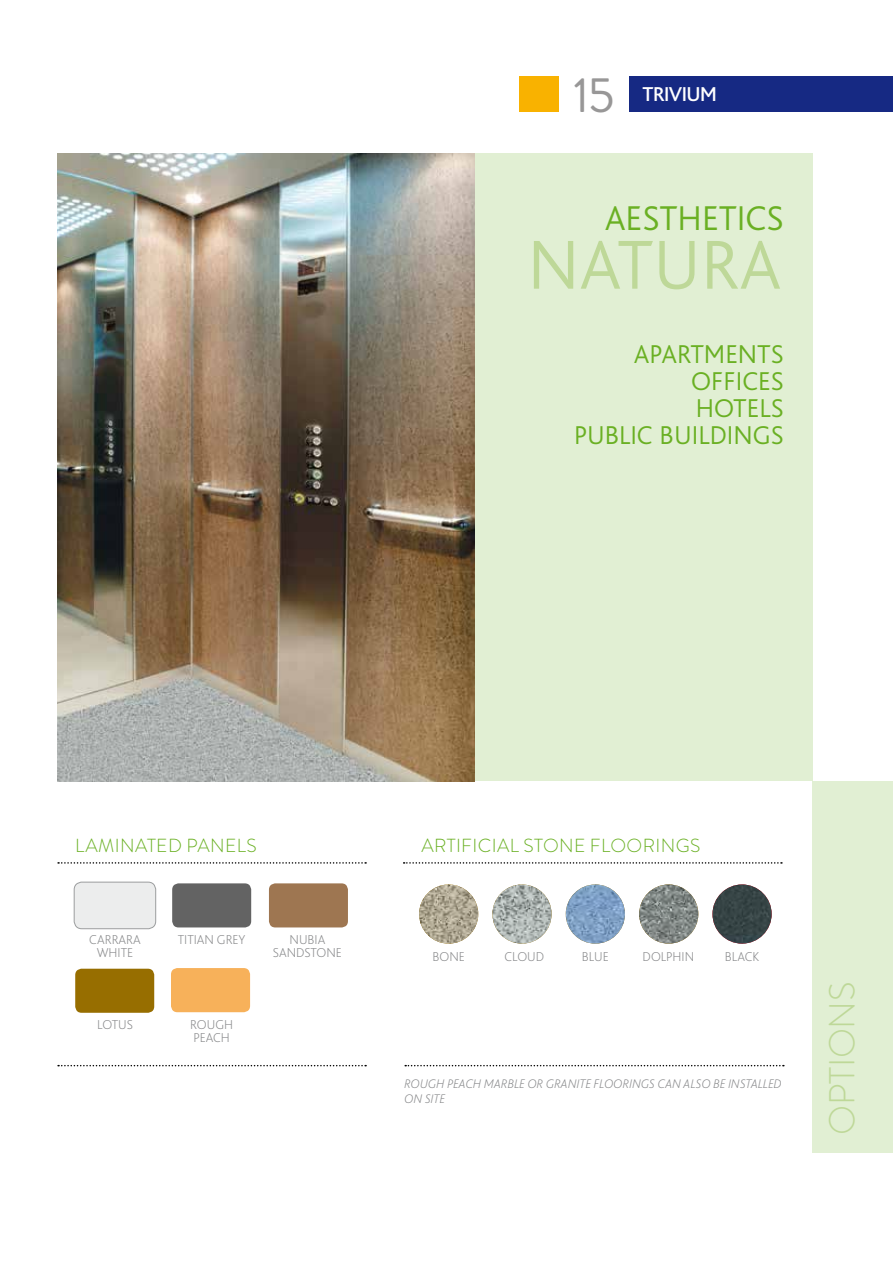
<style>
.page{position:relative;width:893px;height:1263px;background:#fff}
.page>*{position:absolute;margin:0;border:0;box-sizing:border-box;transform-origin:0 0}
.t1{font:300 72.3px "Bliss";color:#bed898}
.t2{font:49.5px "Brandon Grotesque";color:#989797}
.t3{font:300 36px "Bliss";color:#6ab023}
.t4{font:300 36px "Brandon Grotesque";letter-spacing:-.01em;color:#bed898}
.t5{font:300 27px/27px "Bliss";color:#6ab023;text-align:right}
.t6{font:500 21px "Bliss";letter-spacing:-.025em;color:#fff}
.t7{font:300 18.9px "Brandon Grotesque";letter-spacing:.02em;color:#6ab023}
.t8{font:200 13.5px/13.5px "Bliss";color:#87888a;text-align:center}
.t9{font:italic 200 13.05px/15.6px "Bliss";letter-spacing:.01em;color:#87888a}
</style>
<div class="page">
<div style="left:519px;top:77px;width:40px;height:35px;background:#f9b200"></div>
<div style="left:629px;top:77px;width:264px;height:35px;background:#162983"></div>
<img style="left:419px;top:884px;width:59px;height:60px;border-radius:30px">
<img style="left:712px;top:884px;width:60px;height:60px;border-radius:30px">
<img style="left:492px;top:884px;width:60px;height:60px;border-radius:30px">
<img style="left:639px;top:884px;width:59px;height:60px;border-radius:30px">
<img style="left:566px;top:884px;width:59px;height:60px;border-radius:30px">
<div style="left:812px;top:781px;width:81px;height:371px;background:#e1efd3"></div>
<img style="left:57px;top:153px;width:418px;height:629px">
<div style="left:475px;top:153px;width:337px;height:628px;background:#e1efd3"></div>
<div style="left:74px;top:882px;width:82px;height:47px;background:#eceded;border-radius:8px"></div>
<div style="left:74px;top:882px;width:82px;height:47px;border:1px solid #9c9e9f;border-radius:8px"></div>
<div style="left:74px;top:967px;width:81px;height:47px;background:#976e00;border-radius:8px"></div>
<div style="left:73px;top:966px;width:84px;height:49px;border:3px solid #fff;border-radius:8px"></div>
<div style="left:171px;top:882px;width:81px;height:47px;background:#636363;border-radius:8px"></div>
<div style="left:170px;top:881px;width:84px;height:49px;border:3px solid #fff;border-radius:8px"></div>
<div style="left:170px;top:967px;width:81px;height:46px;background:#f7b15a;border-radius:8px"></div>
<div style="left:169px;top:966px;width:84px;height:49px;border:2px solid #fff;border-radius:8px"></div>
<div style="left:268px;top:882px;width:81px;height:47px;background:#9e7651;border-radius:8px"></div>
<div style="left:266px;top:881px;width:84px;height:49px;border:3px solid #fff;border-radius:8px"></div>
<svg style="left:58px;top:862px;width:308px;height:2px"></svg>
<svg style="left:58px;top:1065px;width:308px;height:1px"></svg>
<svg style="left:404px;top:862px;width:378px;height:2px"></svg>
<svg style="left:405px;top:1065px;width:379px;height:1px"></svg>
<h2 class="t2" style="left:573px;top:61px;width:43px">15</h2>
<h3 class="t6" style="left:642px;top:83px;width:76px">TRIVIUM</h3>
<h3 class="t3" style="left:605px;top:199px;width:180px">AESTHETICS</h3>
<h1 class="t1" style="left:528px;top:227px;width:255px">NATURA</h1>
<h3 class="t5" style="left:574px;top:341px;width:211px">APARTMENTS<br>OFFICES<br>HOTELS<br>PUBLIC BUILDINGS</h3>
<h3 class="t7" style="left:75px;top:833px;width:183px">LAMINATED PANELS</h3>
<p class="t8" style="left:89px;top:933px;width:53px">CARRARA<br>WHITE</p>
<p class="t8" style="left:97px;top:1018px;width:38px">LOTUS</p>
<p class="t8" style="left:178px;top:933px;width:69px">TITIAN GREY</p>
<p class="t8" style="left:190px;top:1018px;width:44px;text-align:left">ROUGH<br>PEACH</p>
<p class="t8" style="left:273px;top:933px;width:71px">NUBIA<br>SANDSTONE</p>
<h3 class="t7" style="left:421px;top:833px;width:280px">ARTIFICIAL STONE FLOORINGS</h3>
<p class="t8" style="left:432px;top:950px;width:34px">BONE</p>
<p class="t8" style="left:504px;top:950px;width:41px">CLOUD</p>
<p class="t8" style="left:582px;top:950px;width:29px">BLUE</p>
<p class="t8" style="left:643px;top:950px;width:53px">DOLPHIN</p>
<p class="t8" style="left:725px;top:950px;width:36px">BLACK</p>
<p class="t9" style="left:404px;top:1076px;width:379px">ROUGH PEACH MARBLE OR GRANITE FLOORINGS CAN ALSO BE INSTALLED<br>ON SITE</p>
<h3 class="t4" style="left:817px;top:1135px;width:155px;rotate:-90deg">OPTIONS</h3>
</div>
